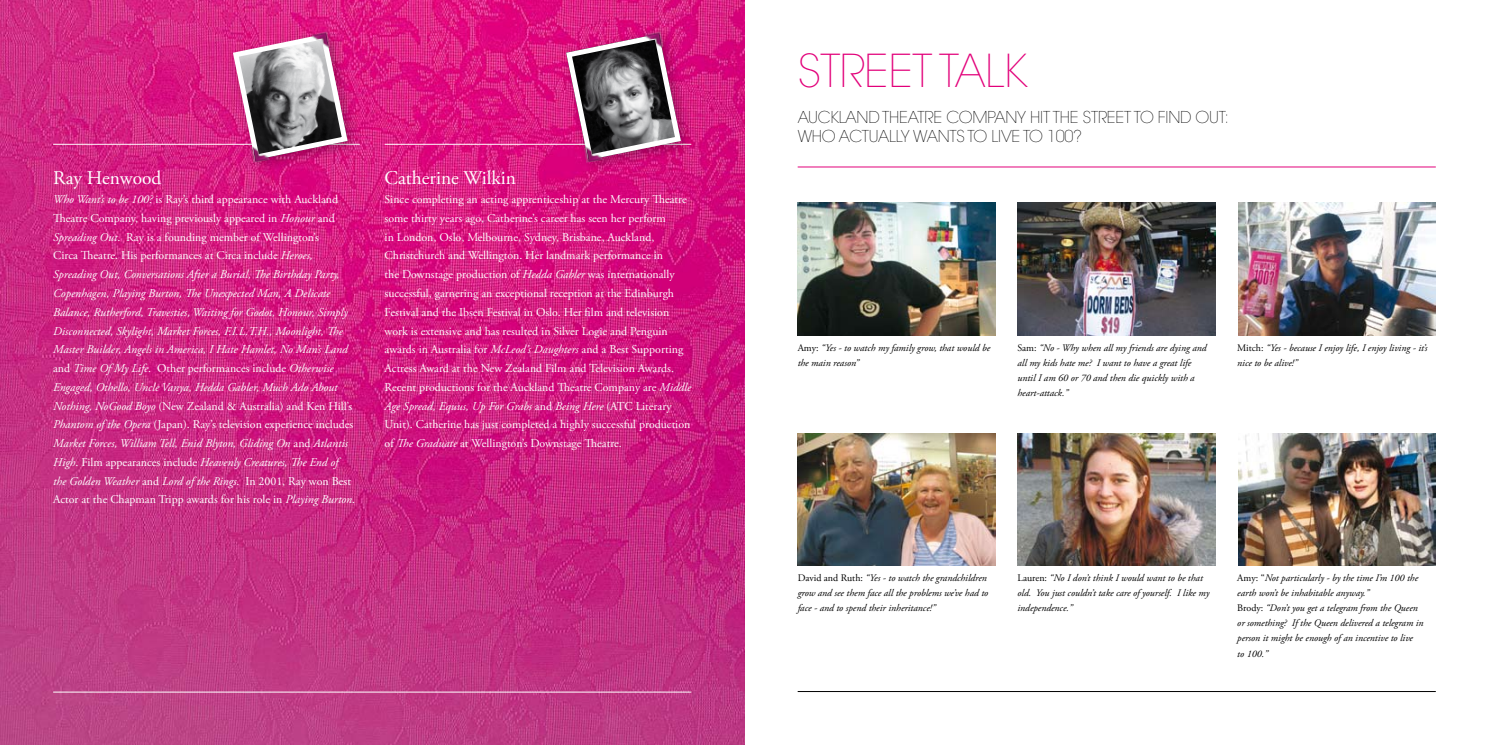
<style>
.page{position:relative;width:1489px;height:745px;background:#fff}
.page>*{position:absolute;margin:0;border:0;box-sizing:border-box;transform-origin:0 0}
.t1{font:200 45px "ITC Avant Garde Std";letter-spacing:-.01em;color:#e2007a}
.t2{font:19.38px "Adobe Garamond Pro";color:#fff}
.t3{font:200 16.25px "ITC Avant Garde Std";letter-spacing:-.01em;color:#000}
.t4{font:italic 11.88px/18.8px "Adobe Garamond Pro";color:#fff}
.t5{font:11.88px/18.8px "Adobe Garamond Pro";color:#fff}
.t6{font:italic 10px/15px "Adobe Garamond Pro";color:#000}
.s1{font-style:normal}
.s2{font-style:italic}
</style>
<div class="page">
<img style="left:0;top:0;width:744px;height:744px">
<hr style="left:53px;top:691px;width:638px;height:1px;background:#fff">
<hr style="left:53px;top:144px;width:307px;height:1px;background:#fff">
<hr style="left:384px;top:144px;width:307px;height:1px;background:#fff">
<div style="left:224px;top:25px;width:139px;height:151px;background:#000;opacity:.3"></div>
<svg style="left:230px;top:31px;width:120px;height:132px;background:#aa6e8f"></svg>
<div style="left:557px;top:25px;width:139px;height:151px;background:#000;opacity:.3"></div>
<svg style="left:563px;top:31px;width:120px;height:132px;background:#965679"></svg>
<img style="left:310px;top:30px;width:21px;height:22px">
<img style="left:250px;top:141px;width:20px;height:22px">
<img style="left:643px;top:30px;width:21px;height:22px">
<img style="left:583px;top:141px;width:21px;height:22px">
<hr style="left:797px;top:690px;width:638px;height:1px;background:#000">
<img style="left:797px;top:203px;width:198px;height:132px">
<img style="left:1017px;top:203px;width:198px;height:132px">
<img style="left:1238px;top:203px;width:197px;height:132px">
<hr style="left:797px;top:167px;width:638px;height:1px;background:#e2007a">
<img style="left:797px;top:433px;width:198px;height:132px">
<img style="left:1017px;top:433px;width:198px;height:132px">
<img style="left:1238px;top:433px;width:197px;height:132px">
<h2 class="t2" style="left:53px;top:166px;width:110px">Ray Henwood</h2>
<p class="t4" style="left:53px;top:190px;width:303px">Who Want’s to be 100? <span class="s1">is Ray’s third appearance with Auckland Theatre Company, having previously appeared in</span> Honour <span class="s1">and </span>Spreading Out<span class="s1">. Ray is a founding member of Wellington’s<br>Circa Theatre. His performances at Circa include</span> Heroes, Spreading Out, Conversations After a Burial, The Birthday Party, Copenhagen, Playing Burton, The Unexpected Man, A Delicate Balance, Rutherford, Travesties, Waiting for Godot, Honour, Simply Disconnected, Skylight, Market Forces, F.I.L.T.H., Moonlight, The Master Builder, Angels in America, I Hate Hamlet, No Man’s Land <span class="s1">and</span> Time Of My Life<span class="s1">. Other performances include</span> Otherwise Engaged, Othello, Uncle Vanya, Hedda Gabler, Much Ado About Nothing, NoGood Boyo <span class="s1">(New Zealand &amp; Australia) and Ken Hill’s </span>Phantom of the Opera <span class="s1">(Japan). Ray’s television experience includes </span>Market Forces, William Tell, Enid Blyton, Gliding On <span class="s1">and</span> Atlantis High<span class="s1">. Film appearances include</span> Heavenly Creatures, The End of<br>the Golden Weather <span class="s1">and</span> Lord of the Rings<span class="s1">. In 2001, Ray won Best Actor at the Chapman Tripp awards for his role in</span> Playing Burton<span class="s1">.</span></p>
<h2 class="t2" style="left:384px;top:166px;width:133px">Catherine Wilkin</h2>
<p class="t5" style="left:384px;top:190px;width:308px">Since completing an acting apprenticeship at the Mercury Theatre some thirty years ago, Catherine’s career has seen her perform<br>in London, Oslo, Melbourne, Sydney, Brisbane, Auckland, Christchurch and Wellington. Her landmark performance in<br>the Downstage production of <span class="s2">Hedda Gabler</span> was internationally successful, garnering an exceptional reception at the Edinburgh Festival and the Ibsen Festival in Oslo. Her film and television work is extensive and has resulted in Silver Logie and Penguin awards in Australia for <span class="s2">McLeod’s Daughters</span> and a Best Supporting Actress Award at the New Zealand Film and Television Awards.<br>Recent productions for the Auckland Theatre Company are <span class="s2">Middle Age Spread, Equus, Up For Grabs</span> and <span class="s2">Being Here</span> (ATC Literary Unit). Catherine has just completed a highly successful production of <span class="s2">The Graduate</span> at Wellington’s Downstage Theatre.</p>
<h1 class="t1" style="left:797px;top:44px;width:227px">STREET TALK</h1>
<h3 class="t3" style="left:797px;top:107px;width:52px">AUCKLAN</h3>
<h3 class="t3" style="left:868px;top:107px;width:103px">D THEATRE COMPAN</h3>
<h3 class="t3" style="left:1017px;top:107px;width:213px">Y HIT THE STREET TO FIND OUT:</h3>
<h3 class="t3" style="left:797px;top:127px;width:129px">WHO ACTUALLY WAN</h3>
<h3 class="t3" style="left:949px;top:127px;width:134px">TS TO LIVE TO 100?</h3>
<p class="t6" style="left:797px;top:341px;width:194px"><span class="s1">Amy:</span> “Yes - to watch my family grow, that would be the main reason”</p>
<p class="t6" style="left:1017px;top:341px;width:190px"><span class="s1">Sam:</span> “No - Why when all my friends are dying and all my kids hate me? I want to have a great life until I am 60 or 70 and then die quickly with a heart-attack.”</p>
<p class="t6" style="left:1237px;top:341px;width:192px"><span class="s1">Mitch:</span> “Yes - because I enjoy life, I enjoy living - it’s nice to be alive!”</p>
<p class="t6" style="left:797px;top:570px;width:192px"><span class="s1">David and Ruth:</span> “Yes - to watch the grandchildren grow and see them face all the problems we’ve had to face - and to spend their inheritance!”</p>
<p class="t6" style="left:1017px;top:570px;width:193px"><span class="s1">Lauren:</span> “No I don’t think I would want to be that old. You just couldn’t take care of yourself. I like my independence.”</p>
<p class="t6" style="left:1237px;top:570px;width:188px"><span class="s1">Amy: “</span>Not particularly - by the time I’m 100 the earth won’t be inhabitable anyway.”<br><span class="s1">Brody:</span> “Don’t you get a telegram from the Queen or something? If the Queen delivered a telegram in person it might be enough of an incentive to live<br>to 100.”</p>
</div>
